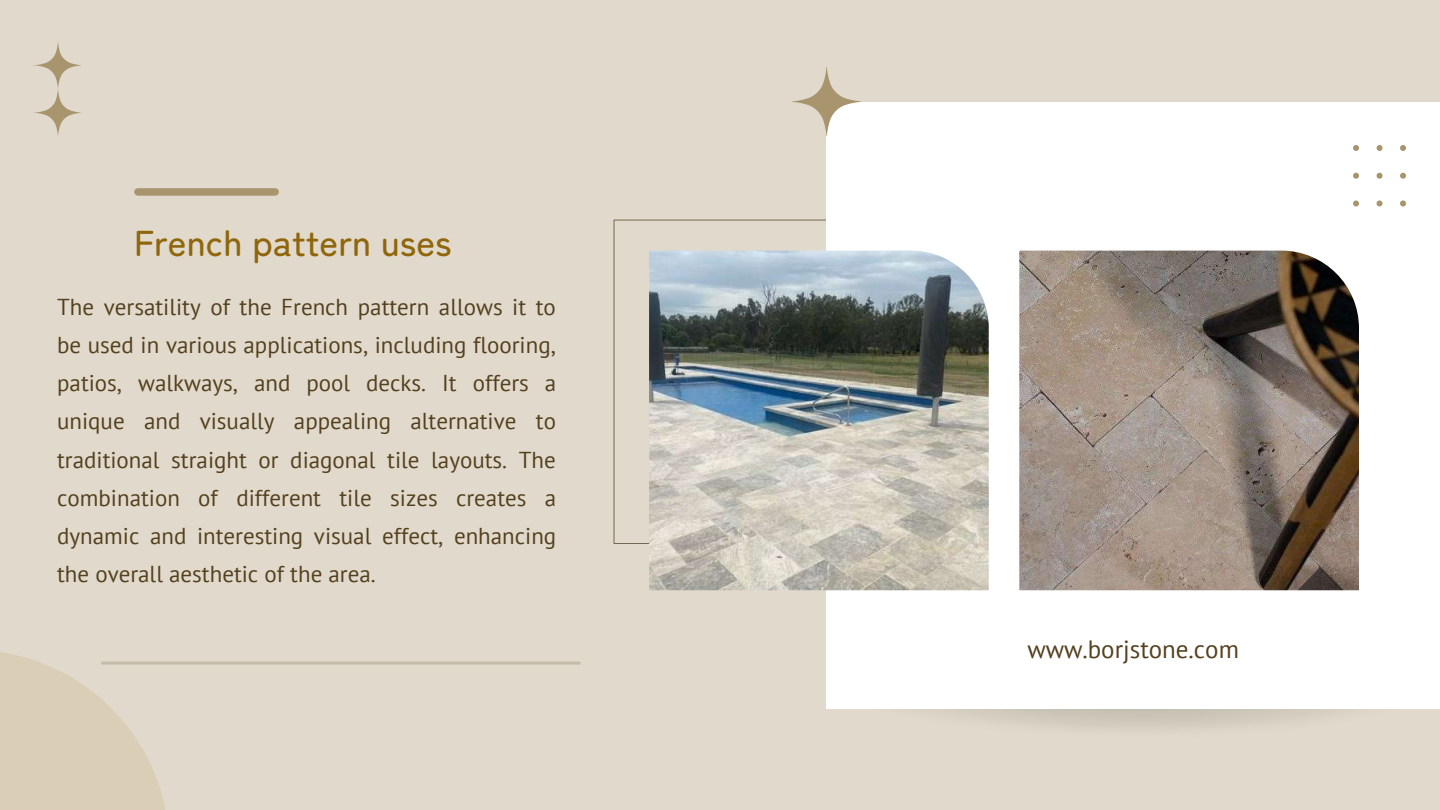
<style>
.page{position:relative;width:1440px;height:810px;background:#e1dacc}
.page>*{position:absolute;margin:0;border:0;box-sizing:border-box;transform-origin:0 0}
.t1{font:500 36px "Zen Maru Gothic";color:#8f660b}
.t2{font:25px "PT Sans";color:#54401e}
.t3{font:23px/38.2px "PT Sans";color:#54401e;text-align:justify}
</style>
<div class="page">
<svg style="left:614px;top:220px;width:212px;height:324px"></svg>
<img style="left:826px;top:708px;width:614px;height:20px">
<div style="left:826px;top:102px;width:614px;height:606px;background:#fff"></div>
<img style="left:1019px;top:251px;width:340px;height:339px">
<img style="left:649px;top:251px;width:340px;height:339px">
<svg style="left:33px;top:41px;width:48px;height:95px"></svg>
<svg style="left:0;top:652px;width:169px;height:158px;fill:#dbceb6"></svg>
<svg style="left:1353px;top:145px;width:53px;height:62px"></svg>
<div style="left:138px;top:188px;width:137px;height:8px;background:#a8956e"></div>
<svg style="left:792px;top:67px;width:69px;height:69px"></svg>
<hr style="left:101px;top:662px;width:479px;height:3px;background:#54401e">
<h1 class="t1" style="left:134px;top:214px;width:319px">French pattern uses</h1>
<p class="t3" style="left:57px;top:287px;width:501px">The versatility of the French pattern allows it to be used in various applications, including flooring, patios, walkways, and pool decks. It offers a unique and visually appealing alternative to traditional straight or diagonal tile layouts. The combination of different tile sizes creates a dynamic and interesting visual effect, enhancing the overall aesthetic of the area.</p>
<p class="t2" style="left:1027px;top:633px;width:213px">www.borjstone.com</p>
</div>
